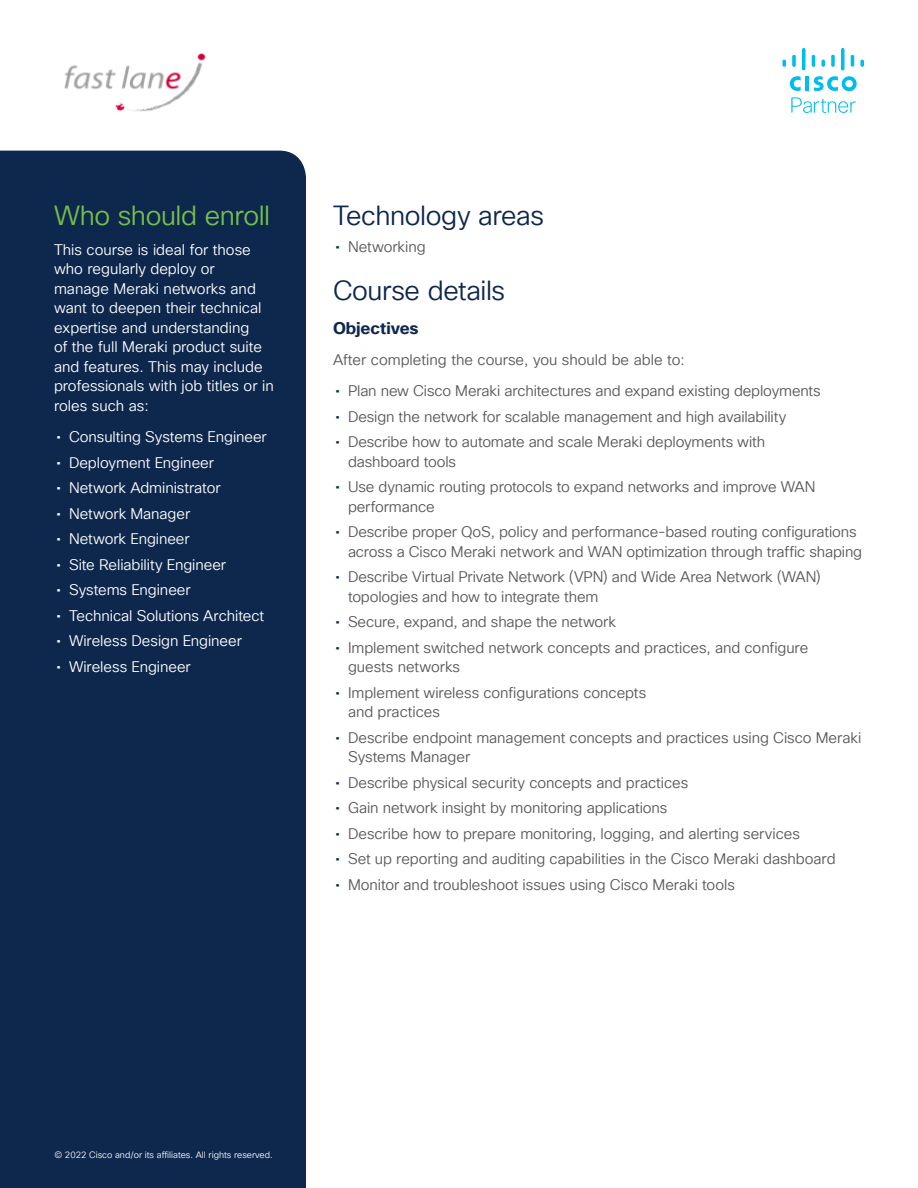
<style>
.page{position:relative;width:918px;height:1188px;background:#fff}
.page>*{position:absolute;margin:0;border:0;box-sizing:border-box;transform-origin:0 0}
.Subhead2_midnight_bl{font:27px "Cisco Sans TT Light";letter-spacing:-.015em;color:#0d274d}
.Subhead2_Green{font:27px "Cisco Sans TT Light";letter-spacing:-.015em;color:#74bf4b}
.Subhead3_Midnight_bl{font:700 16.5px "Cisco Sans TT";color:#0d274d}
.Body{font:15px/19.5px "Cisco Sans TT Light";letter-spacing:-.005em;color:#57585a}
.Body_White{font:15px/19.5px "Cisco Sans TT Light";color:#fff}
.Footer_white{font:9px "Cisco Sans TT Light";color:#fff}
.s1{font-family:"Cisco Sans TT"}
.s2{font-family:"Cisco Sans TT";color:#0d274d}
</style>
<div class="page">
<svg style="left:790px;top:76px;width:67px;height:37px"></svg>
<svg style="left:782px;top:60px;width:4px;height:7px"></svg>
<svg style="left:792px;top:54px;width:4px;height:13px"></svg>
<svg style="left:802px;top:48px;width:4px;height:22px"></svg>
<svg style="left:812px;top:54px;width:3px;height:13px"></svg>
<svg style="left:821px;top:60px;width:4px;height:7px"></svg>
<svg style="left:831px;top:54px;width:4px;height:13px"></svg>
<svg style="left:841px;top:48px;width:4px;height:22px"></svg>
<svg style="left:851px;top:54px;width:3px;height:13px"></svg>
<svg style="left:860px;top:59px;width:4px;height:8px"></svg>
<div style="left:0;top:151px;width:306px;height:1037px;background:#0d274d"></div>
<img style="left:64px;top:53px;width:142px;height:59px">
<p class="Subhead2_Green" style="left:54px;top:198px;width:218px">Who should enroll</p>
<p class="Body_White" style="left:54px;top:240px;width:221px">This course is ideal for those who regularly deploy or<br>manage Meraki networks and want to deepen their technical expertise and understanding<br>of the full Meraki product suite and features. This may include professionals with job titles or in roles such as:</p>
<p class="Body_White" style="left:56px;top:428px;width:212px"><span class="s1">•</span> Consulting Systems Engineer</p>
<p class="Body_White" style="left:56px;top:453px;width:159px"><span class="s1">•</span> Deployment Engineer</p>
<p class="Body_White" style="left:56px;top:479px;width:166px"><span class="s1">•</span> Network Administrator</p>
<p class="Body_White" style="left:56px;top:504px;width:135px"><span class="s1">•</span> Network Manager</p>
<p class="Body_White" style="left:56px;top:530px;width:135px"><span class="s1">•</span> Network Engineer</p>
<p class="Body_White" style="left:56px;top:555px;width:171px"><span class="s1">•</span> Site Reliability Engineer</p>
<p class="Body_White" style="left:56px;top:581px;width:136px"><span class="s1">•</span> Systems Engineer</p>
<p class="Body_White" style="left:56px;top:606px;width:209px"><span class="s1">•</span> Technical Solutions Architect</p>
<p class="Body_White" style="left:56px;top:632px;width:187px"><span class="s1">•</span> Wireless Design Engineer</p>
<p class="Body_White" style="left:56px;top:657px;width:136px"><span class="s1">•</span> Wireless Engineer</p>
<p class="Subhead2_midnight_bl" style="left:333px;top:198px;width:213px">Technology areas</p>
<p class="Body" style="left:335px;top:237px;width:92px"><span class="s2">•</span> Networking</p>
<p class="Subhead2_midnight_bl" style="left:333px;top:273px;width:174px">Course details</p>
<p class="Subhead3_Midnight_bl" style="left:333px;top:317px;width:87px">Objectives</p>
<p class="Body" style="left:333px;top:350px;width:353px">After completing the course, you should be able to:</p>
<p class="Body" style="left:335px;top:382px;width:487px"><span class="s2">•</span> Plan new Cisco Meraki architectures and expand existing deployments</p>
<p class="Body" style="left:335px;top:407px;width:452px"><span class="s2">•</span> Design the network for scalable management and high availability</p>
<p class="Body" style="left:348px;top:433px;width:419px;text-indent:-13px"><span class="s2">•</span> Describe how to automate and scale Meraki deployments with dashboard tools</p>
<p class="Body" style="left:348px;top:478px;width:469px;text-indent:-13px"><span class="s2">•</span> Use dynamic routing protocols to expand networks and improve WAN performance</p>
<p class="Body" style="left:348px;top:523px;width:516px;text-indent:-13px"><span class="s2">•</span> Describe proper QoS, policy and performance-based routing configurations across a Cisco Meraki network and WAN optimization through traffic shaping</p>
<p class="Body" style="left:348px;top:568px;width:475px;text-indent:-13px"><span class="s2">•</span> Describe Virtual Private Network (VPN) and Wide Area Network (WAN) topologies and how to integrate them</p>
<p class="Body" style="left:335px;top:613px;width:282px"><span class="s2">•</span> Secure, expand, and shape the network</p>
<p class="Body" style="left:348px;top:638px;width:462px;text-indent:-13px"><span class="s2">•</span> Implement switched network concepts and practices, and configure guests networks</p>
<p class="Body" style="left:348px;top:683px;width:300px;text-indent:-13px"><span class="s2">•</span> Implement wireless configurations concepts and practices</p>
<p class="Body" style="left:348px;top:728px;width:515px;text-indent:-13px"><span class="s2">•</span> Describe endpoint management concepts and practices using Cisco Meraki<br>Systems Manager</p>
<p class="Body" style="left:335px;top:773px;width:354px"><span class="s2">•</span> Describe physical security concepts and practices</p>
<p class="Body" style="left:335px;top:799px;width:334px"><span class="s2">•</span> Gain network insight by monitoring applications</p>
<p class="Body" style="left:335px;top:824px;width:466px"><span class="s2">•</span> Describe how to prepare monitoring, logging, and alerting services</p>
<p class="Body" style="left:335px;top:850px;width:502px"><span class="s2">•</span> Set up reporting and auditing capabilities in the Cisco Meraki dashboard</p>
<p class="Body" style="left:335px;top:875px;width:401px"><span class="s2">•</span> Monitor and troubleshoot issues using Cisco Meraki tools</p>
<p class="Footer_white" style="left:54px;top:1149px;width:220px">© 2022 Cisco and/or its affiliates. All rights reserved.</p>
</div>
